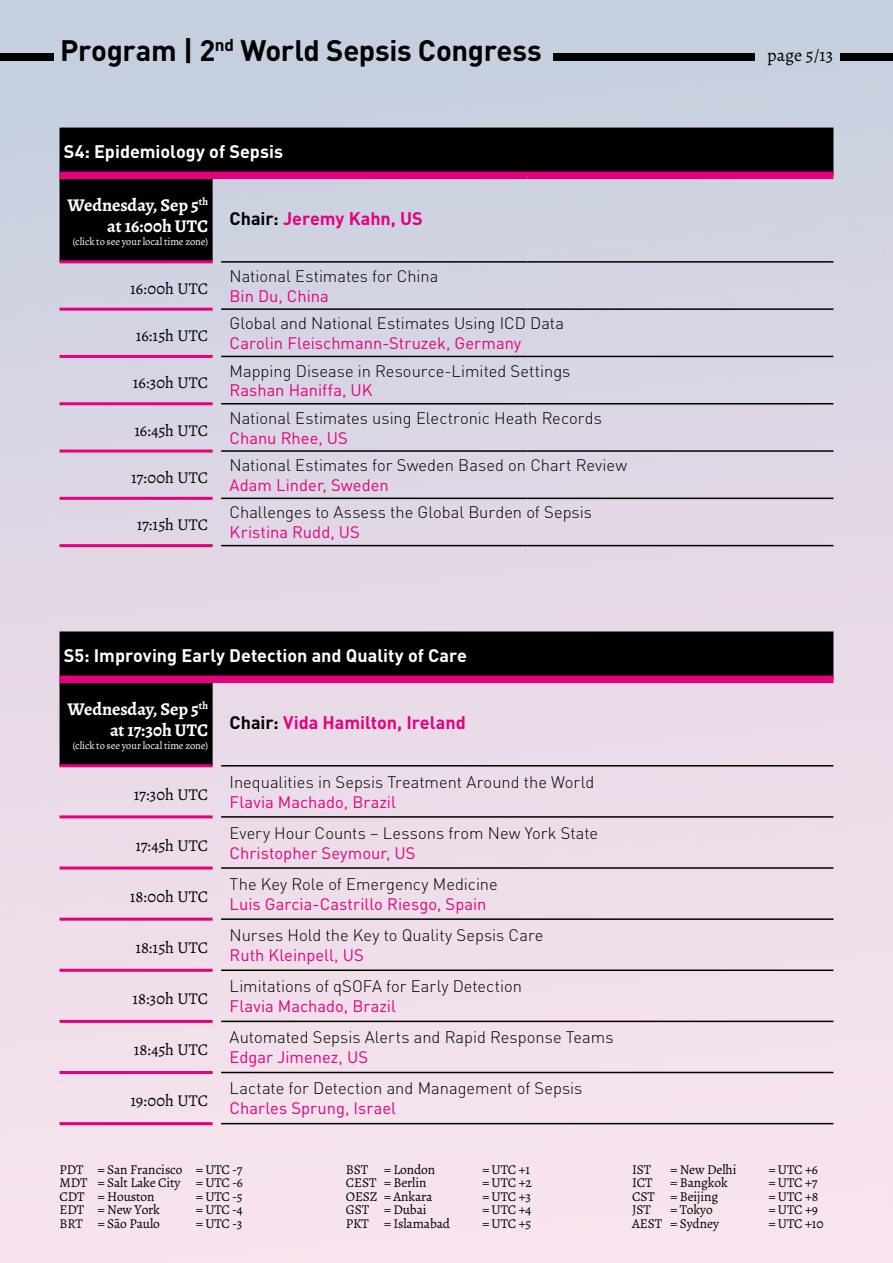
<style>
.page{position:relative;width:893px;height:1263px;background:#fff}
.page>*{position:absolute;margin:0;border:0;box-sizing:border-box;transform-origin:0 0}
.t1{font:700 29.25px "DIN Pro";letter-spacing:-.01em;color:#000}
.t2{font:700 18px "DIN Pro";color:#fff}
.t3{font:700 18px/21.6px "Alegreya";letter-spacing:-.005em;color:#fff;text-align:right}
.t4{font:700 18px "DIN Pro";color:#e6007d}
.t5{font:18px "Alegreya";color:#000}
.t6{font:300 16.5px "DIN Pro";color:#000}
.t7{font:16.5px "DIN Pro";color:#e6007d}
.t8{font:16.5px "Alegreya";color:#000}
.t9{font:13.5px/13.5px "Alegreya";letter-spacing:-.01em;color:#000;text-align:justify}
.t10{font:10.5px "Alegreya";letter-spacing:-.01em;color:#fff}
.s1{color:#000}
</style>
<div class="page">
<img style="left:0;top:0;width:892px;height:1263px">
<div style="left:553px;top:53px;width:202px;height:8px;background:#000"></div>
<div style="left:0;top:53px;width:54px;height:8px;background:#000"></div>
<div style="left:840px;top:53px;width:53px;height:8px;background:#000"></div>
<svg style="left:60px;top:128px;width:773px;height:134px;background:#6d6e76"></svg>
<div style="left:60px;top:172px;width:153px;height:7px;background:#e6007d"></div>
<div style="left:213px;top:172px;width:8px;height:7px;background:#e6007d"></div>
<div style="left:221px;top:172px;width:306px;height:7px;background:#e6007d"></div>
<div style="left:527px;top:172px;width:306px;height:7px;background:#e6007d"></div>
<hr style="left:60px;top:308px;width:153px;height:3px;background:#e6007d">
<hr style="left:60px;top:355px;width:153px;height:3px;background:#e6007d">
<hr style="left:60px;top:402px;width:153px;height:3px;background:#e6007d">
<hr style="left:60px;top:449px;width:153px;height:3px;background:#e6007d">
<hr style="left:60px;top:497px;width:153px;height:3px;background:#e6007d">
<hr style="left:60px;top:544px;width:153px;height:3px;background:#e6007d">
<hr style="left:221px;top:308px;width:306px;height:2px;background:#000">
<hr style="left:527px;top:308px;width:306px;height:2px;background:#000">
<hr style="left:221px;top:356px;width:306px;height:1px;background:#000">
<hr style="left:527px;top:356px;width:306px;height:1px;background:#000">
<hr style="left:221px;top:403px;width:306px;height:1px;background:#000">
<hr style="left:527px;top:403px;width:306px;height:1px;background:#000">
<hr style="left:221px;top:450px;width:306px;height:2px;background:#000">
<hr style="left:527px;top:450px;width:306px;height:2px;background:#000">
<hr style="left:221px;top:498px;width:306px;height:1px;background:#000">
<hr style="left:527px;top:498px;width:306px;height:1px;background:#000">
<hr style="left:221px;top:545px;width:306px;height:1px;background:#000">
<hr style="left:527px;top:545px;width:306px;height:1px;background:#000">
<hr style="left:221px;top:261px;width:306px;height:2px;background:#000">
<hr style="left:527px;top:261px;width:306px;height:2px;background:#000">
<hr style="left:60px;top:260px;width:153px;height:3px;background:#e6007d">
<svg style="left:60px;top:631px;width:773px;height:135px;background:#7a737a"></svg>
<div style="left:60px;top:675px;width:153px;height:8px;background:#e6007d"></div>
<div style="left:213px;top:675px;width:8px;height:8px;background:#e6007d"></div>
<div style="left:221px;top:675px;width:612px;height:8px;background:#e6007d"></div>
<hr style="left:60px;top:918px;width:153px;height:3px;background:#e6007d">
<hr style="left:60px;top:969px;width:153px;height:3px;background:#e6007d">
<hr style="left:60px;top:1020px;width:153px;height:3px;background:#e6007d">
<hr style="left:60px;top:1071px;width:153px;height:3px;background:#e6007d">
<hr style="left:60px;top:1122px;width:153px;height:3px;background:#e6007d">
<hr style="left:221px;top:918px;width:612px;height:2px;background:#000">
<hr style="left:221px;top:969px;width:612px;height:2px;background:#000">
<hr style="left:221px;top:1021px;width:612px;height:1px;background:#000">
<hr style="left:221px;top:1072px;width:612px;height:1px;background:#000">
<hr style="left:221px;top:1123px;width:612px;height:1px;background:#000">
<hr style="left:60px;top:764px;width:153px;height:3px;background:#e6007d">
<hr style="left:60px;top:815px;width:153px;height:3px;background:#e6007d">
<hr style="left:60px;top:866px;width:153px;height:3px;background:#e6007d">
<hr style="left:221px;top:765px;width:612px;height:1px;background:#000">
<hr style="left:221px;top:816px;width:612px;height:2px;background:#000">
<hr style="left:221px;top:867px;width:612px;height:2px;background:#000">
<h1 class="t1" style="left:60px;top:30px;width:483px">Program | 2<sup>nd</sup> World Sepsis Congress</h1>
<p class="t5" style="left:767px;top:44px;width:68px">page 5/13</p>
<p class="t2" style="left:64px;top:140px;width:221px">S4: Epidemiology of Sepsis</p>
<p class="t3" style="left:68px;top:194px;width:142px">Wednesday, Sep 5<sup>th </sup>at 16:00h UTC</p>
<p class="t10" style="left:73px;top:235px;width:137px">(click to see your local time zone)</p>
<p class="t4" style="left:230px;top:207px;width:195px"><span class="s1">Chair:</span> Jeremy Kahn, US</p>
<p class="t8" style="left:130px;top:278px;width:80px">16:00h UTC</p>
<p class="t8" style="left:136px;top:326px;width:74px">16:15h UTC</p>
<p class="t8" style="left:133px;top:373px;width:77px">16:30h UTC</p>
<p class="t8" style="left:134px;top:420px;width:75px">16:45h UTC</p>
<p class="t8" style="left:131px;top:467px;width:79px">17:00h UTC</p>
<p class="t8" style="left:137px;top:515px;width:73px">17:15h UTC</p>
<p class="t6" style="left:230px;top:265px;width:210px">National Estimates for China</p>
<p class="t7" style="left:230px;top:285px;width:101px">Bin Du, China</p>
<p class="t6" style="left:230px;top:312px;width:336px">Global and National Estimates Using ICD Data</p>
<p class="t7" style="left:230px;top:332px;width:293px">Carolin Fleischmann-Struzek, Germany</p>
<p class="t6" style="left:230px;top:359px;width:342px">Mapping Disease in Resource-Limited Settings</p>
<p class="t7" style="left:230px;top:379px;width:144px">Rashan Haniffa, UK</p>
<p class="t6" style="left:230px;top:407px;width:374px">National Estimates using Electronic Heath Records</p>
<p class="t7" style="left:230px;top:426px;width:120px">Chanu Rhee, US</p>
<p class="t6" style="left:230px;top:454px;width:399px">National Estimates for Sweden Based on Chart Review</p>
<p class="t7" style="left:230px;top:474px;width:161px">Adam Linder, Sweden</p>
<p class="t6" style="left:230px;top:501px;width:364px">Challenges to Assess the Global Burden of Sepsis</p>
<p class="t7" style="left:230px;top:521px;width:132px">Kristina Rudd, US</p>
<p class="t2" style="left:64px;top:643px;width:405px">S5: Improving Early Detection and Quality of Care</p>
<p class="t3" style="left:68px;top:698px;width:142px">Wednesday, Sep 5<sup>th </sup>at 17:30h UTC</p>
<p class="t10" style="left:73px;top:739px;width:137px">(click to see your local time zone)</p>
<p class="t4" style="left:230px;top:711px;width:238px"><span class="s1">Chair:</span> Vida Hamilton, Ireland</p>
<p class="t8" style="left:134px;top:784px;width:76px">17:30h UTC</p>
<p class="t8" style="left:135px;top:835px;width:74px">17:45h UTC</p>
<p class="t8" style="left:130px;top:886px;width:80px">18:00h UTC</p>
<p class="t8" style="left:135px;top:937px;width:74px">18:15h UTC</p>
<p class="t8" style="left:132px;top:989px;width:77px">18:30h UTC</p>
<p class="t8" style="left:134px;top:1040px;width:76px">18:45h UTC</p>
<p class="t8" style="left:130px;top:1091px;width:80px">19:00h UTC</p>
<p class="t6" style="left:230px;top:770px;width:366px">Inequalities in Sepsis Treatment Around the World</p>
<p class="t7" style="left:230px;top:790px;width:168px">Flavia Machado, Brazil</p>
<p class="t6" style="left:230px;top:822px;width:370px">Every Hour Counts – Lessons from New York State</p>
<p class="t7" style="left:230px;top:841px;width:187px">Christopher Seymour, US</p>
<p class="t6" style="left:230px;top:873px;width:270px">The Key Role of Emergency Medicine</p>
<p class="t7" style="left:230px;top:893px;width:258px">Luis Garcia-Castrillo Riesgo, Spain</p>
<p class="t6" style="left:230px;top:924px;width:315px">Nurses Hold the Key to Quality Sepsis Care</p>
<p class="t7" style="left:230px;top:944px;width:136px">Ruth Kleinpell, US</p>
<p class="t6" style="left:230px;top:975px;width:294px">Limitations of qSOFA for Early Detection</p>
<p class="t7" style="left:230px;top:995px;width:168px">Flavia Machado, Brazil</p>
<p class="t6" style="left:230px;top:1026px;width:385px">Automated Sepsis Alerts and Rapid Response Teams</p>
<p class="t7" style="left:230px;top:1046px;width:140px">Edgar Jimenez, US</p>
<p class="t6" style="left:230px;top:1077px;width:354px">Lactate for Detection and Management of Sepsis</p>
<p class="t7" style="left:230px;top:1097px;width:168px">Charles Sprung, Israel</p>
<p class="t9" style="left:60px;top:1163px;width:185px">PDT = San Francisco = UTC -7<br>MDT = Salt Lake City = UTC -6<br>CDT = Houston</p>
<p class="t9" style="left:196px;top:1190px;width:48px">= UTC -5</p>
<p class="t9" style="left:60px;top:1203px;width:102px">EDT = New York</p>
<p class="t9" style="left:196px;top:1203px;width:48px">= UTC -4</p>
<p class="t9" style="left:60px;top:1217px;width:102px">BRT = São Paulo</p>
<p class="t9" style="left:196px;top:1217px;width:48px">= UTC -3</p>
<p class="t9" style="left:346px;top:1163px;width:91px">BST = London</p>
<p class="t9" style="left:482px;top:1163px;width:50px">= UTC +1</p>
<p class="t9" style="left:346px;top:1176px;width:82px">CEST = Berlin</p>
<p class="t9" style="left:482px;top:1176px;width:51px">= UTC +2</p>
<p class="t9" style="left:346px;top:1190px;width:88px">OESZ = Ankara</p>
<p class="t9" style="left:482px;top:1190px;width:50px">= UTC +3</p>
<p class="t9" style="left:346px;top:1203px;width:82px">GST = Dubai</p>
<p class="t9" style="left:482px;top:1203px;width:51px">= UTC +4</p>
<p class="t9" style="left:346px;top:1217px;width:106px">PKT = Islamabad</p>
<p class="t9" style="left:482px;top:1217px;width:51px">= UTC +5</p>
<p class="t9" style="left:632px;top:1163px;width:21px">IST</p>
<p class="t9" style="left:670px;top:1163px;width:68px">= New Delhi</p>
<p class="t9" style="left:769px;top:1163px;width:51px">= UTC +6</p>
<p class="t9" style="left:632px;top:1176px;width:22px">ICT</p>
<p class="t9" style="left:670px;top:1176px;width:59px">= Bangkok</p>
<p class="t9" style="left:769px;top:1176px;width:50px">= UTC +7</p>
<p class="t9" style="left:632px;top:1190px;width:88px">CST = Beijing</p>
<p class="t9" style="left:769px;top:1190px;width:51px">= UTC +8</p>
<p class="t9" style="left:632px;top:1203px;width:20px">JST</p>
<p class="t9" style="left:670px;top:1203px;width:44px">= Tokyo</p>
<p class="t9" style="left:769px;top:1203px;width:51px">= UTC +9</p>
<p class="t9" style="left:632px;top:1217px;width:88px">AEST = Sydney</p>
<p class="t9" style="left:769px;top:1217px;width:57px">= UTC +10</p>
</div>
